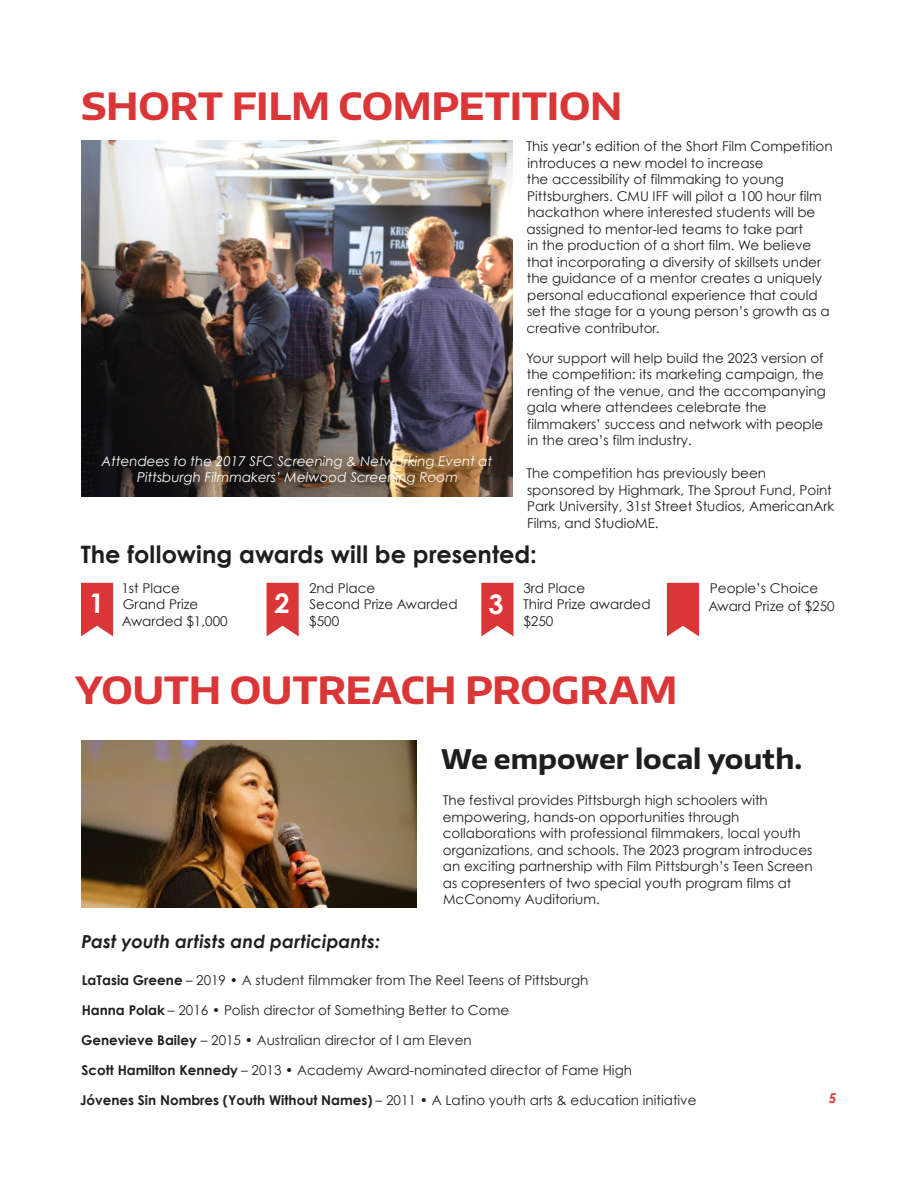
<style>
.page{position:relative;width:918px;height:1188px;background:#fff}
.page>*{position:absolute;margin:0;border:0;box-sizing:border-box;transform-origin:0 0}
.t1{font:700 37.5px "Encode Sans Wide";letter-spacing:-.01em;color:#db3637}
.Subhead{font:700 27px "Encode Sans Wide";color:#1f1d1e}
.Subhead-2{font:700 27px "Century Gothic";color:#fff}
.Subhead-3{font:700 24px "Century Gothic";letter-spacing:.005em;color:#1f1d1e}
.Sub_Sub{font:italic 700 18px "Century Gothic";letter-spacing:.01em;color:#231f20}
.Body{font:13.5px/16.5px "Century Gothic";color:#231f20}
.body{font:13.5px/16.5px "Century Gothic";color:#231f20}
.t2{font:italic 13.5px/16.5px "Century Gothic";color:#fff;text-align:center}
.t3{font:italic 700 13.5px "Century Gothic";color:#db3637}
.s1{font-weight:700}
</style>
<div class="page">
<img style="left:82px;top:741px;width:335px;height:167px">
<img style="left:82px;top:141px;width:431px;height:356px">
<svg style="left:81px;top:583px;width:32px;height:53px"></svg>
<svg style="left:481px;top:583px;width:32px;height:53px"></svg>
<svg style="left:267px;top:583px;width:32px;height:53px"></svg>
<svg style="left:667px;top:583px;width:32px;height:53px"></svg>
<p class="t1" style="left:81px;top:81px;width:543px">SHORT FILM COMPETITION</p>
<p class="Body" style="left:526px;top:138px;width:308px">This year’s edition of the Short Film Competition introduces a new model to increase<br>the accessibility of filmmaking to young Pittsburghers. CMU IFF will pilot a 100 hour film hackathon where interested students will be assigned to mentor-led teams to take part<br>in the production of a short film. We believe that incorporating a diversity of skillsets under the guidance of a mentor creates a uniquely personal educational experience that could set the stage for a young person’s growth as a creative contributor.</p>
<p class="Body" style="left:526px;top:349px;width:301px">Your support will help build the 2023 version of the competition: its marketing campaign, the renting of the venue, and the accompanying gala where attendees celebrate the filmmakers’ success and network with people in the area’s film industry.</p>
<p class="Body" style="left:526px;top:465px;width:309px">The competition has previously been sponsored by Highmark, The Sprout Fund, Point Park University, 31st Street Studios, AmericanArk Films, and StudioME.</p>
<p class="Subhead-3" style="left:81px;top:539px;width:458px">The following awards will be presented:</p>
<p class="Body" style="left:122px;top:580px;width:108px">1st Place<br>Grand Prize<br>Awarded $1,000</p>
<p class="Body" style="left:523px;top:580px;width:129px">3rd Place<br>Third Prize awarded $250</p>
<p class="t2" style="left:102px;top:453px;width:392px">Attendees to the 2017 SFC Screening &amp; Networking Event at<br>Pittsburgh Filmmakers’ Melwood Screening Room</p>
<p class="Body" style="left:309px;top:580px;width:150px">2nd Place<br>Second Prize Awarded $500</p>
<p class="Body" style="left:710px;top:579px;width:110px">People’s Choice</p>
<p class="Subhead-2" style="left:89px;top:586px;width:17px">1</p>
<p class="Subhead-2" style="left:275px;top:587px;width:17px">2</p>
<p class="Subhead-2" style="left:488px;top:587px;width:17px">3</p>
<p class="Body" style="left:708px;top:597px;width:128px">Award Prize of $250</p>
<p class="t1" style="left:75px;top:665px;width:604px">YOUTH OUTREACH PROGRAM</p>
<p class="Subhead" style="left:441px;top:741px;width:363px">We empower local youth.</p>
<p class="body" style="left:443px;top:792px;width:371px">The festival provides Pittsburgh high schoolers with empowering, hands-on opportunities through collaborations with professional filmmakers, local youth organizations, and schools. The 2023 program introduces an exciting partnership with Film Pittsburgh’s Teen Screen as copresenters of two special youth program films at McConomy Auditorium.</p>
<p class="Sub_Sub" style="left:81px;top:930px;width:300px">Past youth artists and participants:</p>
<p class="Body" style="left:82px;top:971px;width:508px"><span class="s1">LaTasia Greene</span> – 2019 • A student filmmaker from The Reel Teens of Pittsburgh</p>
<p class="Body" style="left:82px;top:1001px;width:429px"><span class="s1">Hanna Polak</span> – 2016 • Polish director of Something Better to Come</p>
<p class="Body" style="left:81px;top:1031px;width:392px"><span class="s1">Genevieve Bailey</span> – 2015 • Australian director of I am Eleven</p>
<p class="Body" style="left:81px;top:1061px;width:552px"><span class="s1">Scott Hamilton Kennedy</span> – 2013 • Academy Award-nominated director of Fame High</p>
<p class="Body" style="left:80px;top:1091px;width:618px"><span class="s1">Jóvenes Sin Nombres (Youth Without Names)</span> – 2011 • A Latino youth arts &amp; education initiative</p>
<p class="t3" style="left:829px;top:1089px;width:9px">5</p>
</div>
